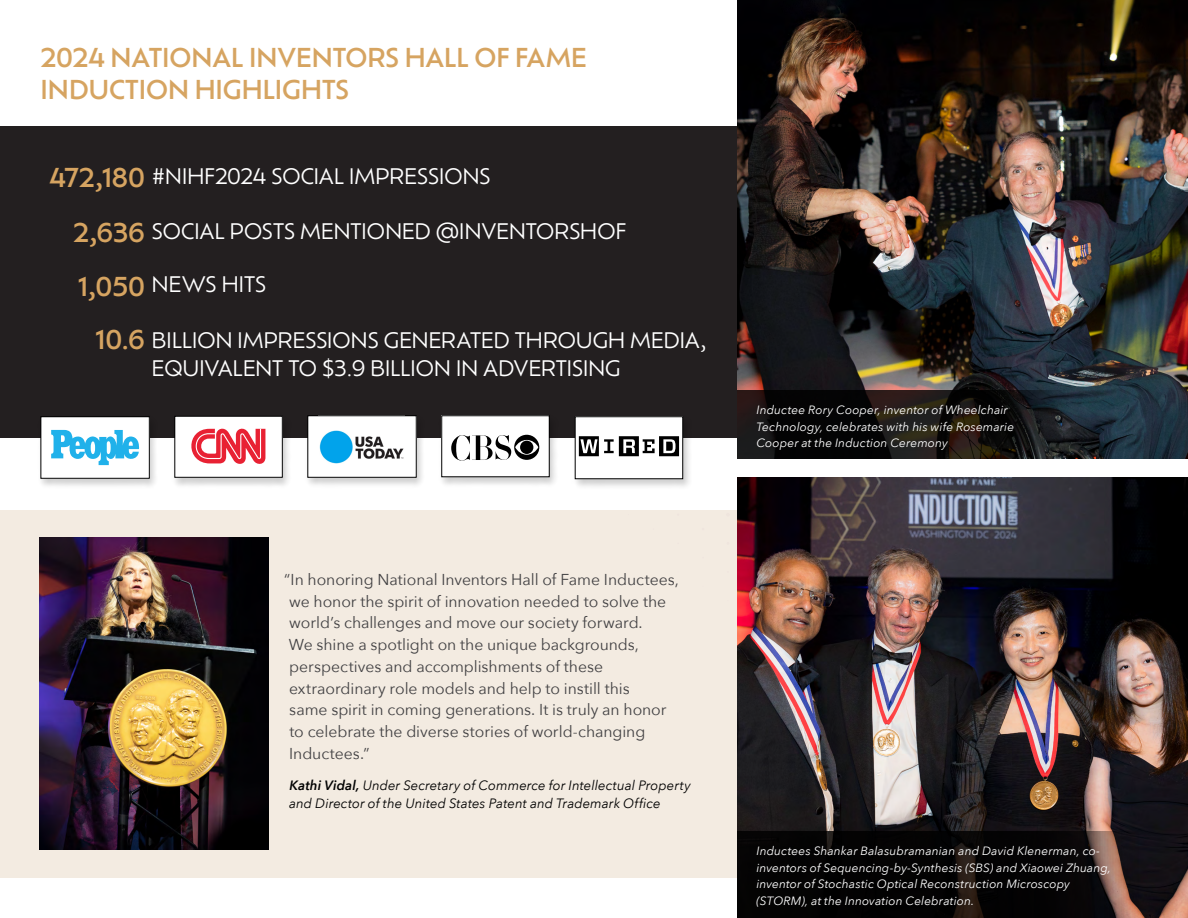
<style>
.page{position:relative;width:1188px;height:918px;background:#fff}
.page>*{position:absolute;margin:0;border:0;box-sizing:border-box;transform-origin:0 0}
.t1{font:500 25.5px/31.5px "Ofelia Display";color:#d6a461}
.t2{font:21px/28.5px "Ofelia Display";letter-spacing:.005em;color:#fff}
.t3{font:15.75px/21.8px "Avenir Next";letter-spacing:-.005em;color:#414042}
.t4{font:italic 13.5px/18px "Avenir Next";letter-spacing:.005em;color:#000}
.t5{font:italic 12px/16.5px "Avenir Next";letter-spacing:.01em;color:#fff}
.s1{font-weight:500;font-size:25.5px;color:#d6a461}
.s2{font-weight:600}
</style>
<div class="page">
<div style="left:0;top:127px;width:737px;height:311px;background:#231f20"></div>
<div style="left:0;top:510px;width:1188px;height:368px;background:#f3ebe1"></div>
<img style="left:39px;top:538px;width:230px;height:312px">
<img style="left:737px;top:477px;width:451px;height:441px">
<img style="left:737px;top:0;width:451px;height:459px">
<div style="left:572px;top:415px;width:120px;height:75px;background:#000;opacity:.2"></div>
<div style="left:575px;top:417px;width:108px;height:62px;background:#fff"></div>
<svg style="left:579px;top:436px;width:100px;height:20px"></svg>
<div style="left:438px;top:414px;width:121px;height:74px;background:#000;opacity:.2"></div>
<div style="left:442px;top:416px;width:107px;height:61px;background:#fff"></div>
<svg style="left:451px;top:435px;width:88px;height:26px"></svg>
<div style="left:441px;top:415px;width:109px;height:62px;border:1px solid #000"></div>
<div style="left:37px;top:415px;width:121px;height:75px;background:#000;opacity:.2"></div>
<div style="left:41px;top:417px;width:108px;height:61px;background:#fff"></div>
<svg style="left:51px;top:430px;width:88px;height:35px"></svg>
<div style="left:40px;top:416px;width:110px;height:63px;border:1px solid #000"></div>
<div style="left:171px;top:415px;width:121px;height:74px;background:#000;opacity:.2"></div>
<div style="left:175px;top:416px;width:107px;height:61px;background:#fff"></div>
<svg style="left:191px;top:428px;width:74px;height:36px"></svg>
<div style="left:174px;top:416px;width:109px;height:62px;border:1px solid #000"></div>
<div style="left:304px;top:414px;width:121px;height:75px;background:#000;opacity:.2"></div>
<div style="left:308px;top:416px;width:108px;height:61px;background:#fff"></div>
<img style="left:319px;top:430px;width:85px;height:34px">
<div style="left:307px;top:415px;width:110px;height:63px;border:1px solid #000"></div>
<svg style="left:737px;top:391px;width:333px;height:68px;background:#141211"></svg>
<div style="left:737px;top:832px;width:403px;height:86px;background:#000"></div>
<h1 class="t1" style="left:40px;top:40px;width:548px">2024 NATIONAL INVENTORS HALL OF FAME<br>INDUCTION HIGHLIGHTS</h1>
<h2 class="t2" style="left:49px;top:161px;width:443px"><span class="s1">472,180</span> #NIHF2024 SOCIAL IMPRESSIONS</h2>
<h2 class="t2" style="left:73px;top:216px;width:555px"><span class="s1">2,636</span> SOCIAL POSTS MENTIONED @INVENTORSHOF</h2>
<h2 class="t2" style="left:78px;top:269px;width:190px"><span class="s1">1,050</span> NEWS HITS</h2>
<h2 class="t2" style="left:152px;top:324px;width:556px;text-indent:-57px"><span class="s1">10.6</span> BILLION IMPRESSIONS GENERATED THROUGH MEDIA,<br>EQUIVALENT TO $3.9 BILLION IN ADVERTISING</h2>
<p class="t3" style="left:284px;top:568px;width:396px">“In honoring National Inventors Hall of Fame Inductees, we honor the spirit of innovation needed to solve the world’s challenges and move our society forward.<br>We shine a spotlight on the unique backgrounds, perspectives and accomplishments of these extraordinary role models and help to instill this<br>same spirit in coming generations. It is truly an honor to celebrate the diverse stories of world-changing Inductees.”</p>
<p class="t4" style="left:289px;top:776px;width:403px"><span class="s2">Kathi Vidal,</span> Under Secretary of Commerce for Intellectual Property and Director of the United States Patent and Trademark Office</p>
<p class="t5" style="left:756px;top:402px;width:259px">Inductee Rory Cooper, inventor of Wheelchair<br>Technology, celebrates with his wife Rosemarie<br>Cooper at the Induction Ceremony</p>
<p class="t5" style="left:756px;top:842px;width:356px">Inductees Shankar Balasubramanian and David Klenerman, co&shy;inventors of Sequencing-by-Synthesis (SBS) and Xiaowei Zhuang, inventor of Stochastic Optical Reconstruction Microscopy (STORM), at the Innovation Celebration.</p>
</div>
